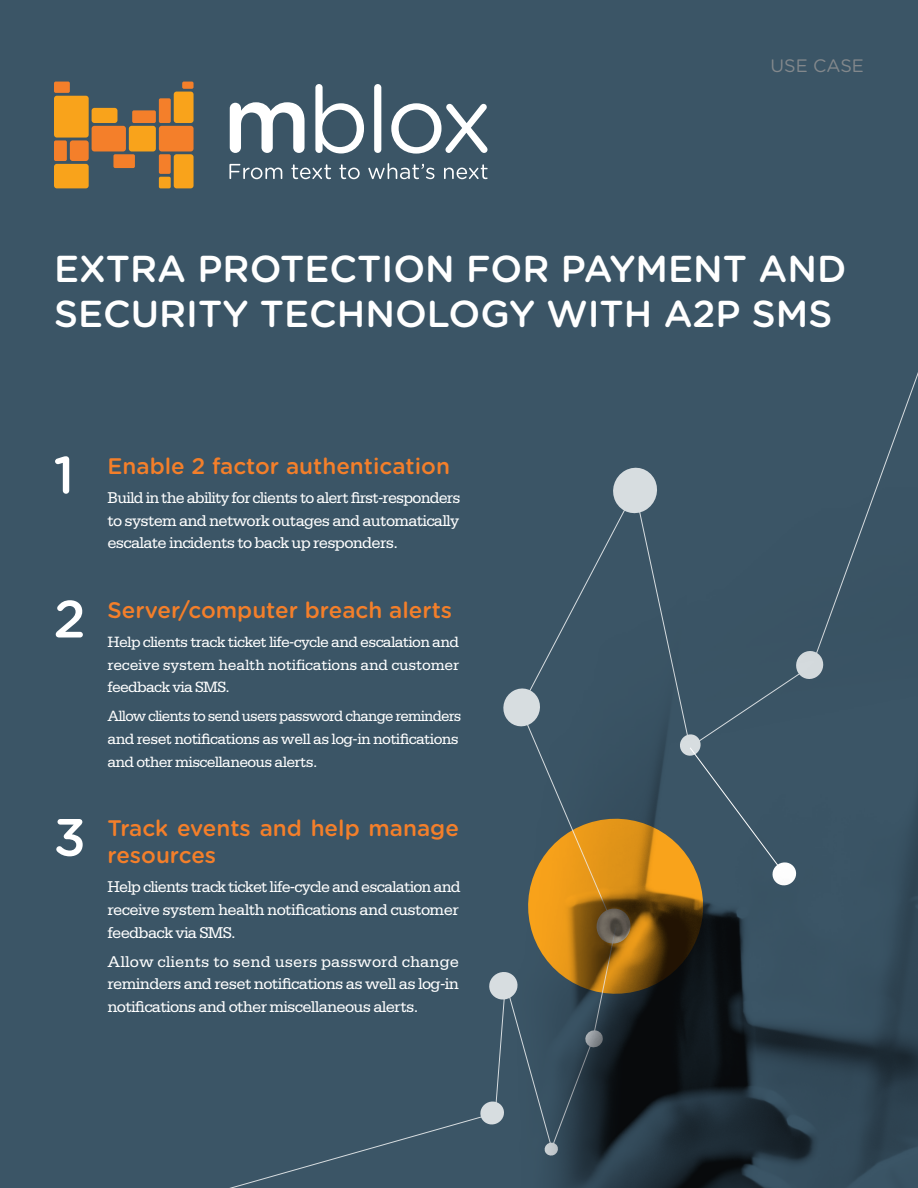
<style>
.page{position:relative;width:918px;height:1188px;background:#3b5566}
.page>*{position:absolute;margin:0;border:0;box-sizing:border-box;transform-origin:0 0}
.t1{font:500 52.5px "Gotham Rounded";color:#fff}
.t2{font:500 37.5px/45px "Gotham Rounded";color:#fff}
.t3{font:500 22.5px/27px "Gotham Rounded";color:#f47f2a}
.t4{font:18px "Gotham Rounded";color:#83888c}
.t5{font:16.5px/22.5px "Serifa Std";letter-spacing:-.04em;color:#fff;text-align:justify}
.t6{font:15.75px/22.5px "Serifa Std";letter-spacing:-.04em;color:#fff;scale:.96 1}
.t7{font:15.75px/22.5px "Serifa Std";letter-spacing:-.04em;color:#fff;text-align:justify}
</style>
<div class="page">
<svg style="left:229px;top:1101px;width:264px;height:87px"></svg>
<img style="left:493px;top:408px;width:425px;height:780px">
<div style="left:70px;top:140px;width:19px;height:21px;background:#f47f2a;border-radius:3px"></div>
<div style="left:92px;top:126px;width:34px;height:25px;background:#f47f2a;border-radius:3px"></div>
<div style="left:159px;top:126px;width:35px;height:25px;background:#f47f2a;border-radius:3px"></div>
<div style="left:182px;top:82px;width:12px;height:7px;background:#f47f2a;border-radius:2px"></div>
<div style="left:54px;top:82px;width:16px;height:11px;background:#f47f2a;border-radius:2px"></div>
<div style="left:54px;top:140px;width:13px;height:21px;background:#f47f2a;border-radius:2px"></div>
<div style="left:113px;top:154px;width:22px;height:14px;background:#f47f2a;border-radius:2px"></div>
<div style="left:132px;top:110px;width:24px;height:13px;background:#f47f2a;border-radius:2px"></div>
<div style="left:159px;top:98px;width:12px;height:25px;background:#f47f2a;border-radius:2px"></div>
<div style="left:159px;top:154px;width:12px;height:20px;background:#f47f2a;border-radius:2px"></div>
<div style="left:54px;top:96px;width:35px;height:42px;background:#f9a31b;border-radius:3px"></div>
<div style="left:54px;top:164px;width:35px;height:24px;background:#f9a31b;border-radius:3px"></div>
<div style="left:92px;top:108px;width:25px;height:15px;background:#f9a31b;border-radius:3px"></div>
<div style="left:129px;top:126px;width:27px;height:25px;background:#f9a31b;border-radius:3px"></div>
<div style="left:174px;top:92px;width:20px;height:31px;background:#f9a31b;border-radius:3px"></div>
<div style="left:174px;top:154px;width:20px;height:34px;background:#f9a31b;border-radius:3px"></div>
<div style="left:159px;top:177px;width:12px;height:11px;background:#f9a31b;border-radius:2px"></div>
<svg style="left:230px;top:102px;width:75px;height:51px"></svg>
<svg style="left:315px;top:84px;width:49px;height:69px"></svg>
<div style="left:374px;top:84px;width:7px;height:69px;background:#fff;border-radius:4px"></div>
<svg style="left:391px;top:103px;width:97px;height:51px"></svg>
<svg style="left:229px;top:164px;width:53px;height:15px"></svg>
<svg style="left:291px;top:164px;width:40px;height:15px"></svg>
<svg style="left:339px;top:164px;width:21px;height:15px"></svg>
<svg style="left:368px;top:163px;width:66px;height:16px"></svg>
<svg style="left:444px;top:164px;width:44px;height:15px"></svg>
<p class="t4" style="left:771px;top:53px;width:95px">USE CASE</p>
<h2 class="t2" style="left:54px;top:245px;width:794px">EXTRA PROTECTION FOR PAYMENT AND<br>SECURITY TECHNOLOGY WITH A2P SMS</h2>
<h1 class="t1" style="left:53px;top:437px;width:22px">1</h1>
<h3 class="t3" style="left:107px;top:452px;width:344px">Enable 2 factor authentication</h3>
<p class="t5" style="left:107px;top:487px;width:354px">Build in the ability for clients to alert first-responders to system and network outages and automatically escalate incidents to back up responders.</p>
<h1 class="t1" style="left:53px;top:581px;width:34px">2</h1>
<h3 class="t3" style="left:107px;top:596px;width:346px">Server/computer breach alerts</h3>
<p class="t7" style="left:107px;top:631px;width:353px">Help clients track ticket life-cycle and escalation and receive system health notifications and customer feedback via SMS.</p>
<p class="t6" style="left:107px;top:705px;width:370px">Allow clients to send users password change reminders and reset notifications as well as log-in notifications and other miscellaneous alerts.</p>
<h1 class="t1" style="left:53px;top:800px;width:34px">3</h1>
<h3 class="t3" style="left:107px;top:814px;width:353px">Track events and help manage resources</h3>
<p class="t5" style="left:107px;top:876px;width:355px">Help clients track ticket life-cycle and escalation and receive system health notifications and customer feedback via SMS.</p>
<p class="t5" style="left:107px;top:950px;width:353px">Allow clients to send users password change reminders and reset notifications as well as log-in notifications and other miscellaneous alerts.</p>
</div>
